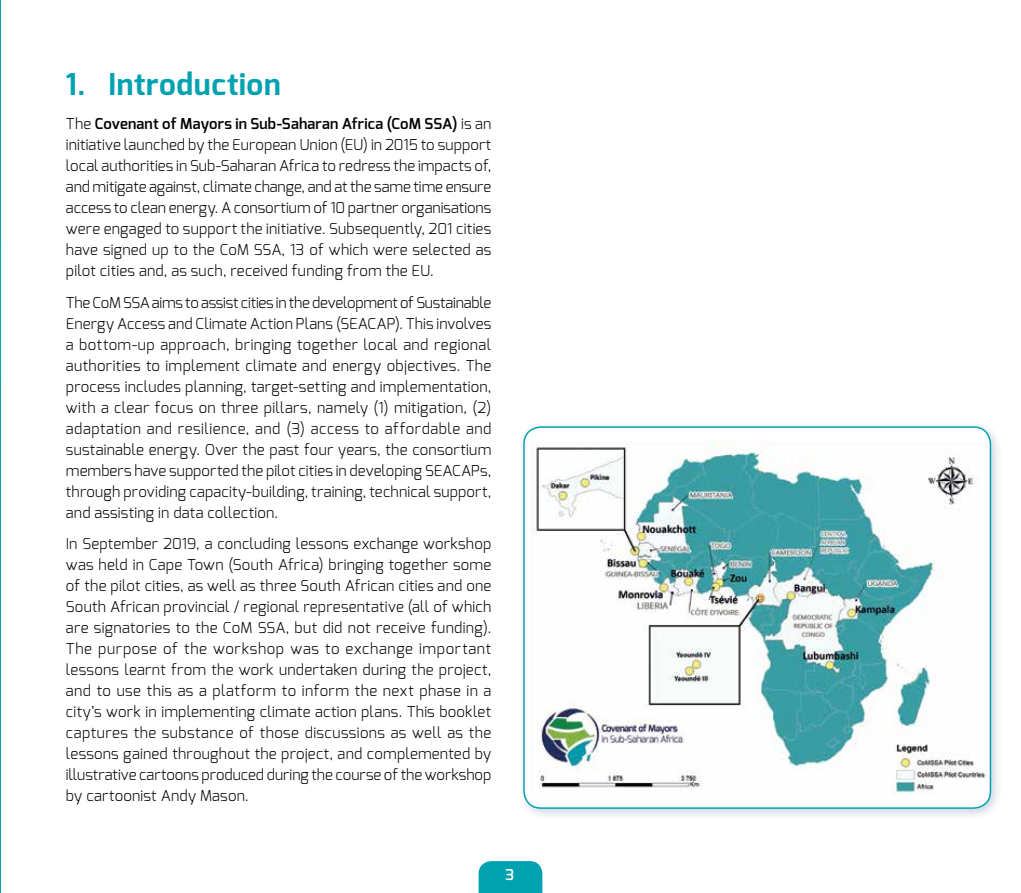
<style>
.page{position:relative;width:1021px;height:893px;background:#fff}
.page>*{position:absolute;margin:0;border:0;box-sizing:border-box;transform-origin:0 0}
.t1{font:700 30px "Exo";letter-spacing:.025em;color:#00a2b0}
.t2{font:300 15px/21px "Exo";letter-spacing:.01em;color:#000;text-align:justify}
.t3{font:600 15px "Exo";color:#fff}
.s1{font-weight:600}
</style>
<div class="page">
<svg style="left:478px;top:861px;width:64px;height:32px;background:#0aa5b3"></svg>
<img style="left:0;top:0;width:1px;height:893px">
<div style="left:517px;top:420px;width:486px;height:401px;background:#052460;opacity:.2"></div>
<div style="left:524px;top:427px;width:466px;height:381px;background:#fff;border-radius:17px"></div>
<img style="left:530px;top:441px;width:458px;height:354px">
<div style="left:523px;top:426px;width:468px;height:383px;border:2px solid #00a2b0;border-radius:17px"></div>
<h1 class="t1" style="left:66px;top:65px;width:216px">1. Introduction</h1>
<p class="t2" style="left:66px;top:113px;width:427px">The <span class="s1">Covenant of Mayors in Sub-Saharan Africa (CoM SSA)</span> is an initiative launched by the European Union (EU) in 2015 to support local authorities in Sub-Saharan Africa to redress the impacts of, and mitigate against, climate change, and at the same time ensure access to clean energy. A consortium of 10 partner organisations were engaged to support the initiative. Subsequently, 201 cities have signed up to the CoM SSA, 13 of which were selected as pilot cities and, as such, received funding from the EU.</p>
<p class="t2" style="left:66px;top:292px;width:427px">The CoM SSA aims to assist cities in the development of Sustainable Energy Access and Climate Action Plans (SEACAP). This involves a bottom-up approach, bringing together local and regional authorities to implement climate and energy objectives. The process includes planning, target-setting and implementation, with a clear focus on three pillars, namely (1) mitigation, (2) adaptation and resilience, and (3) access to affordable and sustainable energy. Over the past four years, the consortium members have supported the pilot cities in developing SEACAPs, through providing capacity-building, training, technical support, and assisting in data collection.</p>
<p class="t2" style="left:66px;top:533px;width:427px">In September 2019, a concluding lessons exchange workshop was held in Cape Town (South Africa) bringing together some of the pilot cities, as well as three South African cities and one South African provincial / regional representative (all of which are signatories to the CoM SSA, but did not receive funding).<br>The purpose of the workshop was to exchange important lessons learnt from the work undertaken during the project, and to use this as a platform to inform the next phase in a city’s work in implementing climate action plans. This booklet captures the substance of those discussions as well as the lessons gained throughout the project, and complemented by illustrative cartoons produced during the course of the workshop by cartoonist Andy Mason.</p>
<p class="t3" style="left:505px;top:865px;width:10px">3</p>
</div>
